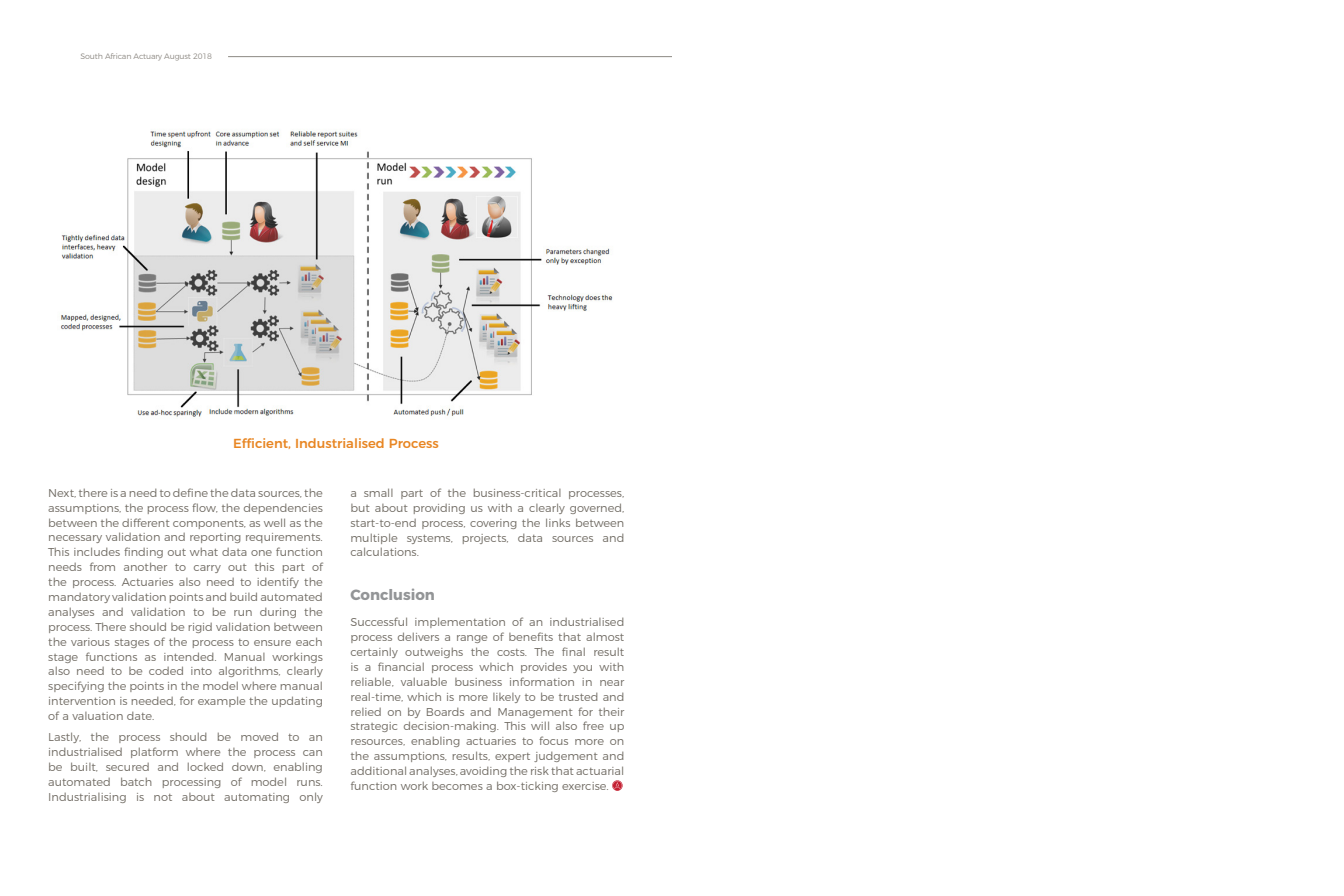
<style>
.page{position:relative;width:1344px;height:896px;background:#fff}
.page>*{position:absolute;margin:0;border:0;box-sizing:border-box;transform-origin:0 0}
.t1{font:700 14.88px "Montserrat";color:#939597}
.t2{font:500 13.12px "Montserrat";color:#e88623}
.t3{font:300 11.38px/14.9px "Montserrat";color:#706b63;text-align:justify}
.t4{font:300 7.88px "Montserrat";letter-spacing:-.02em;color:#8d8983}
</style>
<div class="page">
<img style="left:60px;top:131px;width:553px;height:286px">
<svg style="left:612px;top:780px;width:11px;height:11px"></svg>
<svg style="left:613px;top:781px;width:9px;height:9px"></svg>
<hr style="left:228px;top:56px;width:444px;height:1px;background:#8d8983">
<p class="t4" style="left:81px;top:50px;width:133px">South African Actuary August 2018</p>
<p class="t2" style="left:233px;top:433px;width:207px">Efficient, Industrialised Process</p>
<p class="t3" style="left:48px;top:484px;width:276px">Next, there is a need to define the data sources, the assumptions, the process flow, the dependencies between the different components, as well as the necessary validation and reporting requirements.<br>This includes finding out what data one function needs from another to carry out this part of the process. Actuaries also need to identify the mandatory validation points and build automated analyses and validation to be run during the process. There should be rigid validation between the various stages of the process to ensure each stage functions as intended. Manual workings also need to be coded into algorithms, clearly specifying the points in the model where manual intervention is needed, for example the updating of a valuation date.</p>
<p class="t3" style="left:48px;top:729px;width:276px">Lastly, the process should be moved to an industrialised platform where the process can be built, secured and locked down, enabling automated batch processing of model runs.<br>Industrialising is not about automating only</p>
<p class="t3" style="left:350px;top:484px;width:275px">a small part of the business-critical processes, but about providing us with a clearly governed, start-to-end process, covering the links between multiple systems, projects, data sources and calculations.</p>
<h1 class="t1" style="left:350px;top:583px;width:86px">Conclusion</h1>
<p class="t3" style="left:350px;top:614px;width:275px">Successful implementation of an industrialised process delivers a range of benefits that almost certainly outweighs the costs. The final result is a financial process which provides you with reliable, valuable business information in near real-time, which is more likely to be trusted and relied on by Boards and Management for their strategic decision-making. This will also free up resources, enabling actuaries to focus more on the assumptions, results, expert judgement and additional analyses, avoiding the risk that actuarial function work becomes a box-ticking exercise.</p>
</div>
